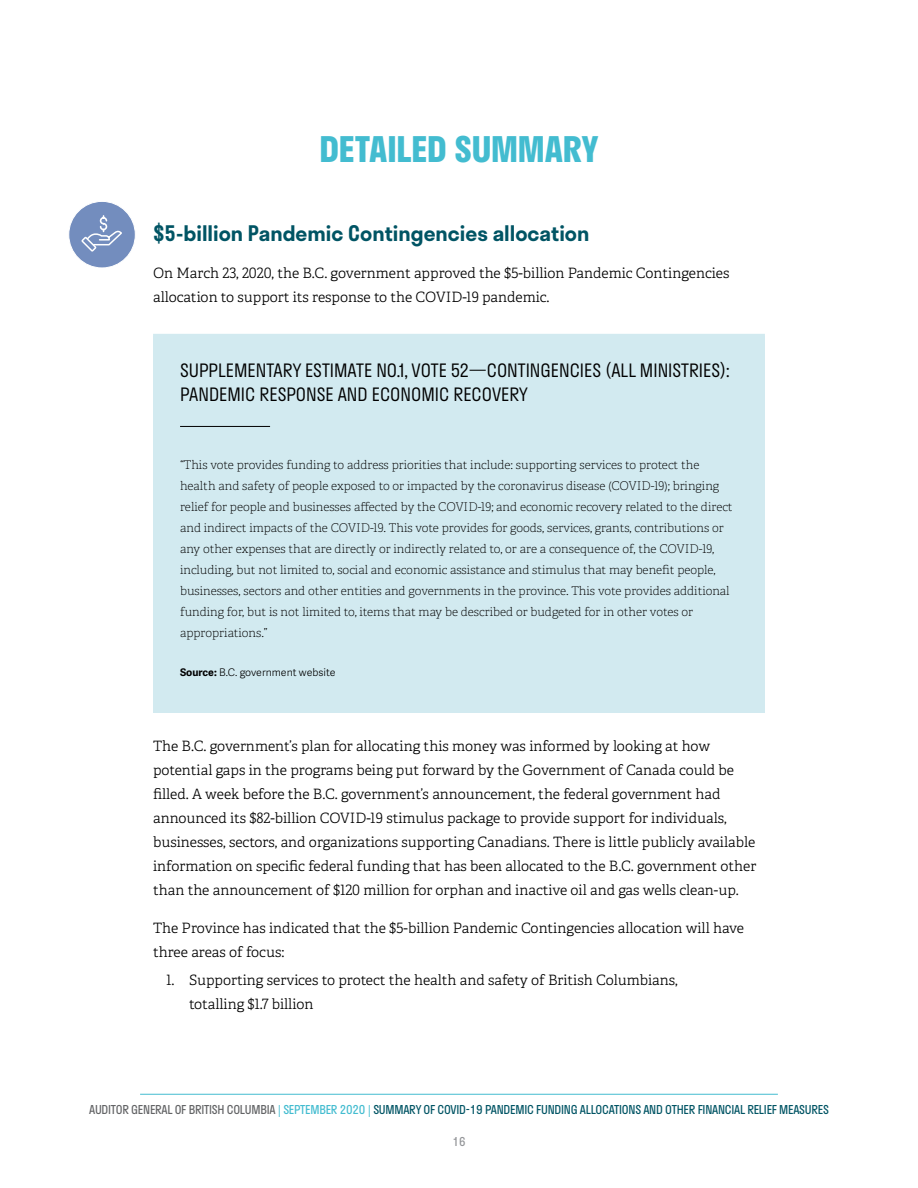
<style>
.page{position:relative;width:918px;height:1188px;background:#fff}
.page>*{position:absolute;margin:0;border:0;box-sizing:border-box;transform-origin:0 0}
.t1{font:700 34.5px "Stratos";color:#43bcd0}
.t2{font:600 21px "Stratos";color:#005464}
.t3{font:300 18px/24px "Stratos";color:#000}
.t4{font:14.25px/24px "Adelle PE Lt";color:#000}
.t5{font:12px/21px "Adelle PE Th";color:#000}
.t6{font:12px "Stratos";letter-spacing:-.02em;color:#005464}
.t7{font:12px "Stratos";color:#939598}
.t8{font:300 10.5px "Adelle Sans";color:#000}
.s1{font-weight:700}
.s2{color:#636466}
.s3{color:#43bcd0}
</style>
<div class="page">
<hr style="left:140px;top:1094px;width:638px;height:1px;background:#43bcd0">
<div style="left:153px;top:336px;width:612px;height:123px;background:#d2eaf0"></div>
<div style="left:153px;top:334px;width:612px;height:30px;background:#d2eaf0"></div>
<svg style="left:180px;top:426px;width:91px;height:1px"></svg>
<div style="left:153px;top:446px;width:612px;height:228px;background:#d2eaf0"></div>
<div style="left:153px;top:643px;width:612px;height:70px;background:#d2eaf0"></div>
<div style="left:69px;top:201px;width:66px;height:67px;background:#738dbe;border-radius:50%"></div>
<div style="left:68px;top:201px;width:68px;height:67px;border:1px solid #fff;border-radius:50%"></div>
<svg style="left:81px;top:215px;width:41px;height:37px"></svg>
<h1 class="t1" style="left:319px;top:121px;width:281px">DETAILED SUMMARY</h1>
<h2 class="t2" style="left:153px;top:216px;width:438px">$5-billion Pandemic Contingencies allocation</h2>
<p class="t4" style="left:153px;top:260px;width:578px">On March 23, 2020, the B.C. government approved the $5-billion Pandemic Contingencies allocation to support its response to the COVID-19 pandemic.</p>
<p class="t3" style="left:180px;top:357px;width:551px">SUPPLEMENTARY ESTIMATE NO.1, VOTE 52—CONTINGENCIES (ALL MINISTRIES):<br>PANDEMIC RESPONSE AND ECONOMIC RECOVERY</p>
<p class="t5" style="left:180px;top:454px;width:554px">“This vote provides funding to address priorities that include: supporting services to protect the health and safety of people exposed to or impacted by the coronavirus disease (COVID-19); bringing relief for people and businesses affected by the COVID-19; and economic recovery related to the direct and indirect impacts of the COVID-19. This vote provides for goods, services, grants, contributions or any other expenses that are directly or indirectly related to, or are a consequence of, the COVID-19, including, but not limited to, social and economic assistance and stimulus that may benefit people, businesses, sectors and other entities and governments in the province. This vote provides additional funding for, but is not limited to, items that may be described or budgeted for in other votes or appropriations.”</p>
<p class="t8" style="left:180px;top:665px;width:157px"><span class="s1">Source:</span> B.C. government website</p>
<p class="t4" style="left:153px;top:734px;width:605px">The B.C. government’s plan for allocating this money was informed by looking at how potential gaps in the programs being put forward by the Government of Canada could be filled. A week before the B.C. government’s announcement, the federal government had announced its $82-billion COVID-19 stimulus package to provide support for individuals, businesses, sectors, and organizations supporting Canadians. There is little publicly available information on specific federal funding that has been allocated to the B.C. government other than the announcement of $120 million for orphan and inactive oil and gas wells clean-up.</p>
<p class="t4" style="left:153px;top:915px;width:593px">The Province has indicated that the $5-billion Pandemic Contingencies allocation will have three areas of focus:</p>
<p class="t4" style="left:189px;top:968px;width:490px;text-indent:-23px">1. Supporting services to protect the health and safety of British Columbians, totalling $1.7 billion</p>
<p class="t6" style="left:89px;top:1100px;width:741px"><span class="s2">AUDITOR GENERAL OF BRITISH COLUMBIA</span> <span class="s3">| SEPTEMBER 2020 |</span> SUMMARY OF COVID-19 PANDEMIC FUNDING ALLOCATIONS AND OTHER FINANCIAL RELIEF MEASURES</p>
<p class="t7" style="left:452px;top:1132px;width:15px">16</p>
</div>
